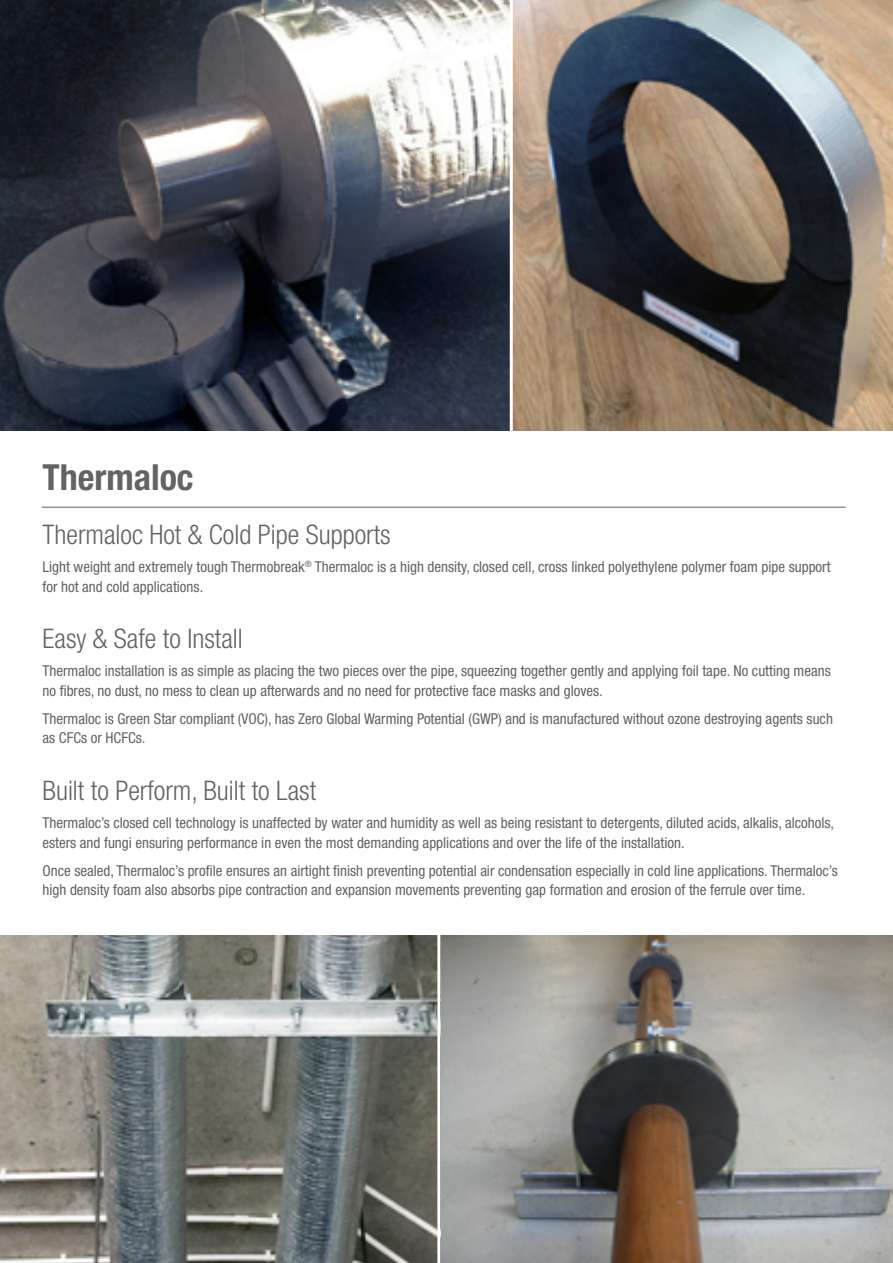
<style>
.page{position:relative;width:893px;height:1263px;background:#fff}
.page>*{position:absolute;margin:0;border:0;box-sizing:border-box;transform-origin:0 0}
.t1{font:700 condensed 36px "Helvetica Neue LT Std";color:#636366}
.t2{font:300 condensed 27px "Helvetica Neue LT Std";color:#636366}
.t3{font:condensed 15px/19.5px "Helvetica Neue LT Std";color:#636366}
</style>
<div class="page">
<hr style="left:42px;top:506px;width:804px;height:2px;background:#636366">
<img style="left:0;top:0;width:893px;height:431px">
<hr style="left:510px;top:0;width:3px;height:437px;background:#fff">
<img style="left:0;top:935px;width:893px;height:328px">
<hr style="left:437px;top:916px;width:3px;height:347px;background:#fff">
<h1 class="t1" style="left:43px;top:455px;width:153px">Thermaloc</h1>
<h2 class="t2" style="left:43px;top:519px;width:350px">Thermaloc Hot &amp; Cold Pipe Supports</h2>
<p class="t3" style="left:43px;top:557px;width:790px">Light weight and extremely tough Thermobreak<sup>®</sup> Thermaloc is a high density, closed cell, cross linked polyethylene polymer foam pipe support for hot and cold applications.</p>
<h2 class="t2" style="left:43px;top:623px;width:202px">Easy &amp; Safe to Install</h2>
<p class="t3" style="left:43px;top:661px;width:790px">Thermaloc installation is as simple as placing the two pieces over the pipe, squeezing together gently and applying foil tape. No cutting means no fibres, no dust, no mess to clean up afterwards and no need for protective face masks and gloves.</p>
<p class="t3" style="left:43px;top:709px;width:792px">Thermaloc is Green Star compliant (VOC), has Zero Global Warming Potential (GWP) and is manufactured without ozone destroying agents such as CFCs or HCFCs.</p>
<h2 class="t2" style="left:43px;top:775px;width:275px">Built to Perform, Built to Last</h2>
<p class="t3" style="left:43px;top:813px;width:793px">Thermaloc’s closed cell technology is unaffected by water and humidity as well as being resistant to detergents, diluted acids, alkalis, alcohols, esters and fungi ensuring performance in even the most demanding applications and over the life of the installation.</p>
<p class="t3" style="left:43px;top:860px;width:797px">Once sealed, Thermaloc’s profile ensures an airtight finish preventing potential air condensation especially in cold line applications. Thermaloc’s high density foam also absorbs pipe contraction and expansion movements preventing gap formation and erosion of the ferrule over time.</p>
</div>
